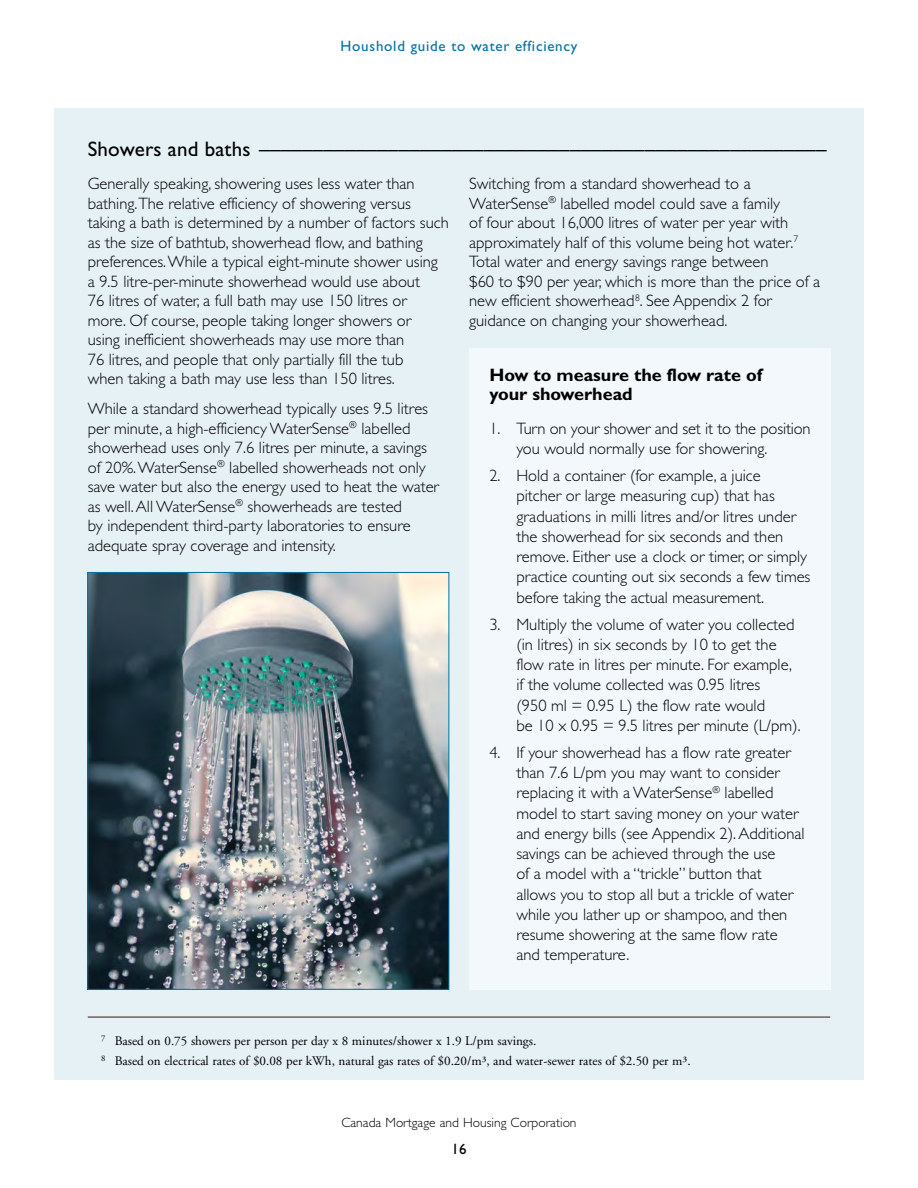
<style>
.page{position:relative;width:918px;height:1188px;background:#fff}
.page>*{position:absolute;margin:0;border:0;box-sizing:border-box;transform-origin:0 0}
.Subhead_2__H4{font:21px "Gill Sans Std";letter-spacing:.01em;color:#000}
.t1{font:700 18px/19.5px "Gill Sans Std";color:#000}
.Body_Copy{font:300 16.5px/19.5px "Gill Sans Std";color:#000}
.t2{font:15px "Gill Sans Std";letter-spacing:.05em;color:#0072a6}
.t3{font:15px "Gill Sans Std";color:#000}
.t4{font:300 13.5px "Gill Sans Std";color:#000}
.Body_Copy-2{font:13.2px/20.1px "Adobe Garamond";color:#000}
</style>
<div class="page">
<div style="left:54px;top:108px;width:810px;height:972px;background:#e6f1f6"></div>
<img style="left:89px;top:574px;width:358px;height:414px">
<div style="left:87px;top:572px;width:362px;height:418px;border:1px solid #0072a6"></div>
<hr style="left:88px;top:1016px;width:742px;height:2px;background:#6e615d">
<div style="left:469px;top:348px;width:361px;height:641px;background:#f2f8fb"></div>
<p class="t2" style="left:341px;top:37px;width:238px">Houshold guide to water efficiency</p>
<h4 class="Subhead_2__H4" style="left:88px;top:137px;width:740px">Showers and baths –––––––––––––––––––––––––––––––––––––––––––––––––––––</h4>
<p class="Body_Copy" style="left:88px;top:174px;width:363px">Generally speaking, showering uses less water than bathing.The relative efficiency of showering versus taking a bath is determined by a number of factors such as the size of bathtub, showerhead flow, and bathing preferences. While a typical eight-minute shower using a 9.5 litre-per-minute showerhead would use about<br>76 litres of water, a full bath may use 150 litres or more. Of course, people taking longer showers or<br>using inefficient showerheads may use more than<br>76 litres, and people that only partially fill the tub<br>when taking a bath may use less than 150 litres.</p>
<p class="Body_Copy" style="left:88px;top:399px;width:353px">While a standard showerhead typically uses 9.5 litres per minute, a high-efficiency WaterSense<sup>®</sup> labelled showerhead uses only 7.6 litres per minute, a savings of 20%. WaterSense<sup>®</sup> labelled showerheads not only save water but also the energy used to heat the water as well. All WaterSense<sup>®</sup> showerheads are tested<br>by independent third-party laboratories to ensure adequate spray coverage and intensity.</p>
<p class="Body_Copy" style="left:469px;top:174px;width:353px">Switching from a standard showerhead to a WaterSense<sup>®</sup> labelled model could save a family<br>of four about 16,000 litres of water per year with approximately half of this volume being hot water.<sup>7<br></sup>Total water and energy savings range between<br>$60 to $90 per year, which is more than the price of a new efficient showerhead<sup>8</sup>. See Appendix 2 for guidance on changing your showerhead.</p>
<h5 class="t1" style="left:489px;top:365px;width:274px">How to measure the flow rate of your showerhead</h5>
<p class="Body_Copy" style="left:516px;top:418px;width:296px;line-height:20.2px;text-indent:-27px">1. Turn on your shower and set it to the position you would normally use for showering.</p>
<p class="Body_Copy" style="left:516px;top:466px;width:296px;line-height:20.2px;text-indent:-27px">2. Hold a container (for example, a juice<br>pitcher or large measuring cup) that has graduations in milli litres and/or litres under the showerhead for six seconds and then remove. Either use a clock or timer, or simply practice counting out six seconds a few times before taking the actual measurement.</p>
<p class="Body_Copy" style="left:516px;top:614px;width:286px;line-height:20.2px;text-indent:-27px">3. Multiply the volume of water you collected (in litres) in six seconds by 10 to get the flow rate in litres per minute. For example, if the volume collected was 0.95 litres<br>(950 ml = 0.95 L) the flow rate would<br>be 10 x 0.95 = 9.5 litres per minute (L/pm).</p>
<p class="Body_Copy" style="left:516px;top:742px;width:290px;line-height:20.2px;text-indent:-27px">4. If your showerhead has a flow rate greater than 7.6 L/pm you may want to consider replacing it with a WaterSense<sup>®</sup> labelled model to start saving money on your water and energy bills (see Appendix 2). Additional savings can be achieved through the use<br>of a model with a “trickle” button that allows you to stop all but a trickle of water while you lather up or shampoo, and then resume showering at the same flow rate and temperature.</p>
<p class="Body_Copy-2" style="left:101px;top:1031px;width:591px"><sup>7</sup> Based on 0.75 showers per person per day x 8 minutes/shower x 1.9 L/pm savings.<br><sup>8</sup> Based on electrical rates of $0.08 per kWh, natural gas rates of $0.20/m³, and water-sewer rates of $2.50 per m³.</p>
<p class="t4" style="left:341px;top:1115px;width:237px">Canada Mortgage and Housing Corporation</p>
<p class="t3" style="left:452px;top:1141px;width:16px">16</p>
</div>
